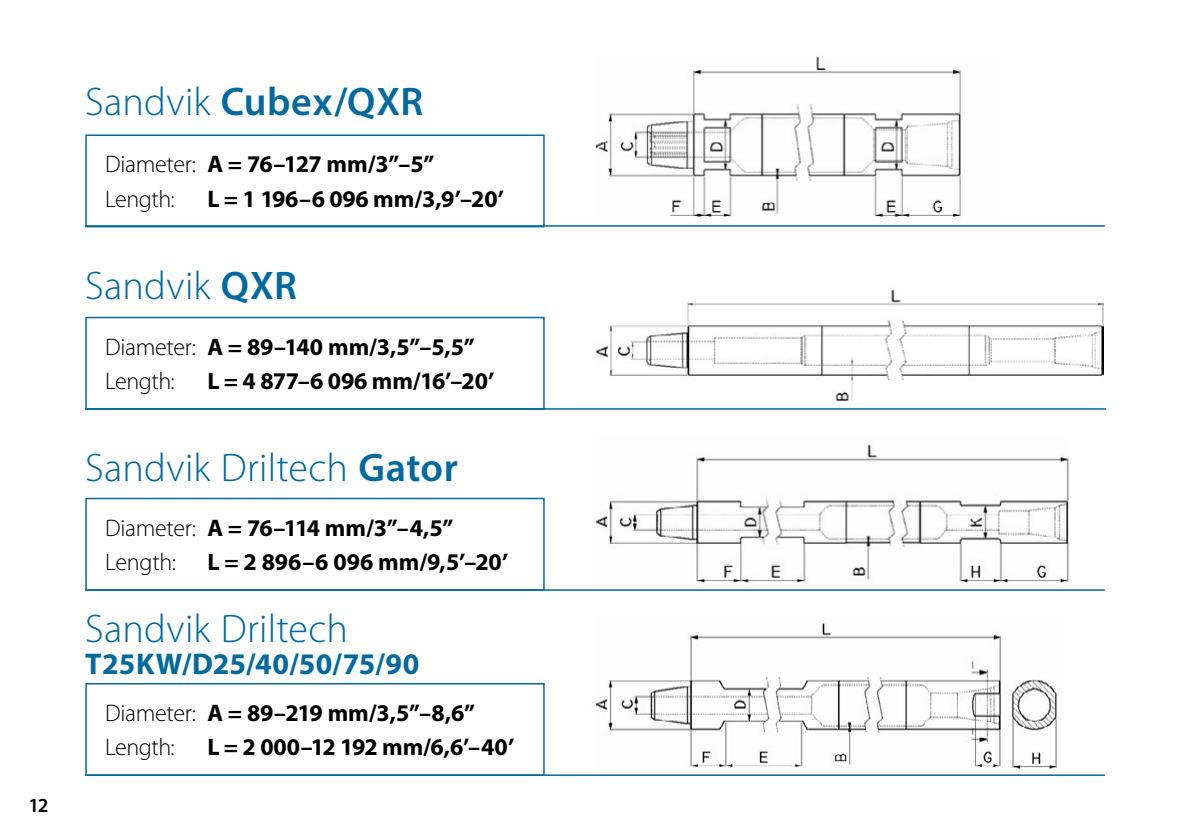
<style>
.page{position:relative;width:1191px;height:840px;background:#fff}
.page>*{position:absolute;margin:0;border:0;box-sizing:border-box;transform-origin:0 0}
.t1{font:300 40px "Myriad Pro";letter-spacing:.01em;color:#00699e}
.t2{font:600 40px "Myriad Pro";letter-spacing:.015em;color:#00699e}
.t3{font:700 30px "Myriad Pro";letter-spacing:.015em;color:#00699e}
.t4{font:700 24px/34.4px "Myriad Pro";letter-spacing:-.01em;color:#000}
.t5{font:300 24px/34.4px "Myriad Pro";letter-spacing:-.025em;color:#000}
.t6{font:600 20px "Myriad Pro";color:#000}
.s1{font-weight:300}
.s2{font-weight:700}
.s3{font-weight:600}
</style>
<div class="page">
<img style="left:595px;top:57px;width:366px;height:159px">
<div style="left:85px;top:134px;width:460px;height:93px;border:2px solid #00699e"></div>
<img style="left:595px;top:444px;width:473px;height:139px">
<img style="left:595px;top:623px;width:462px;height:145px">
<hr style="left:85px;top:225px;width:1019px;height:1px;background:#00699e">
<div style="left:85px;top:316px;width:460px;height:93px;border:2px solid #00699e"></div>
<div style="left:85px;top:497px;width:460px;height:93px;border:2px solid #00699e"></div>
<div style="left:85px;top:682px;width:460px;height:93px;border:2px solid #00699e"></div>
<hr style="left:85px;top:408px;width:1021px;height:1px;background:#00699e">
<hr style="left:85px;top:589px;width:1019px;height:1px;background:#00699e">
<hr style="left:85px;top:774px;width:1019px;height:1px;background:#00699e">
<img style="left:595px;top:289px;width:508px;height:111px">
<p class="t6" style="left:28px;top:791px;width:22px">12</p>
<h1 class="t2" style="left:85px;top:76px;width:340px"><span class="s1">Sandvik</span> Cubex/QXR</h1>
<p class="t5" style="left:105px;top:147px;width:331px">Diameter: <span class="s2">A = 76–127 mm/3”–5”<br></span>Length:</p>
<p class="t4" style="left:207px;top:181px;width:298px">L = 1 196–6 096 mm/3,9’–20’</p>
<h1 class="t1" style="left:85px;top:264px;width:213px">Sandvik <span class="s3">QXR</span></h1>
<p class="t4" style="left:105px;top:328px;width:371px"><span class="s1">Diameter:</span> A = 89–140 mm/3,5”–5,5”<br><span class="s1">Length:</span></p>
<p class="t4" style="left:207px;top:363px;width:288px">L = 4 877–6 096 mm/16’–20’</p>
<h1 class="t1" style="left:85px;top:445px;width:374px">Sandvik Driltech <span class="s3">Gator</span></h1>
<p class="t4" style="left:105px;top:509px;width:350px"><span class="s1">Diameter:</span> A = 76–114 mm/3”–4,5”<br><span class="s1">Length:</span></p>
<p class="t4" style="left:207px;top:544px;width:302px">L = 2 896–6 096 mm/9,5’–20’</p>
<h1 class="t1" style="left:85px;top:606px;width:264px">Sandvik Driltech</h1>
<p class="t3" style="left:85px;top:643px;width:336px">T25KW/D25/40/50/75/90</p>
<p class="t4" style="left:105px;top:694px;width:371px"><span class="s1">Diameter:</span> A = 89–219 mm/3,5”–8,6”<br><span class="s1">Length:</span></p>
<p class="t4" style="left:207px;top:729px;width:308px">L = 2 000–12 192 mm/6,6’–40’</p>
</div>
